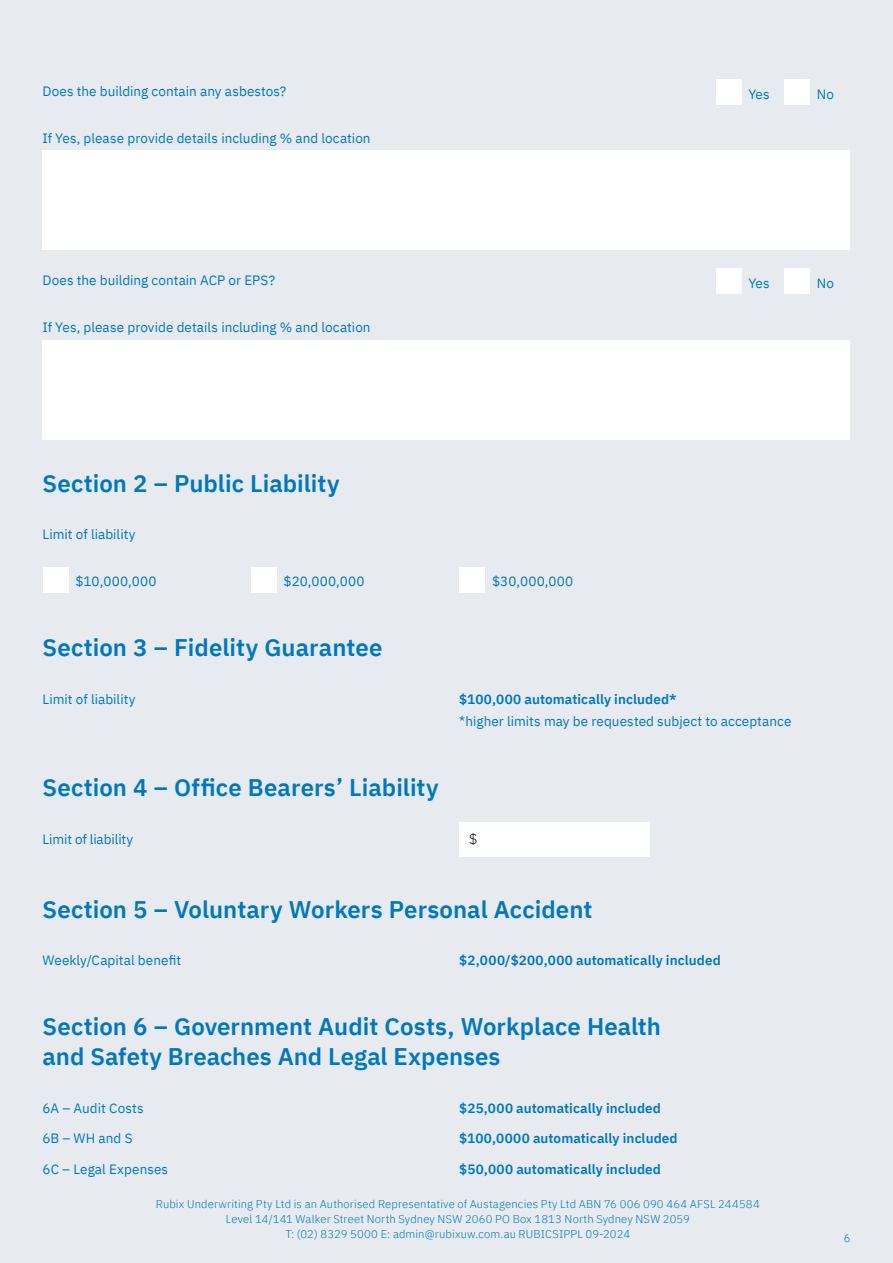
<style>
.page{position:relative;width:893px;height:1263px;background:#e7ebf0}
.page>*{position:absolute;margin:0;border:0;box-sizing:border-box;transform-origin:0 0}
.t1{font:600 24px/30px "IBM Plex Sans";color:#0077be}
.t2{font:300 14.25px "IBM Plex Sans";color:#000}
.t3{font:13.5px "IBM Plex Sans";letter-spacing:.005em;color:#0077be}
.t4{font:600 13.5px "IBM Plex Sans";letter-spacing:.005em;color:#0077be}
.t5{font:300 11.25px/15px "IBM Plex Sans";letter-spacing:.01em;color:#0077be;text-align:center}
</style>
<div class="page">
<div style="left:716px;top:79px;width:26px;height:26px;background:#fff"></div>
<div style="left:784px;top:79px;width:26px;height:26px;background:#fff"></div>
<div style="left:716px;top:269px;width:26px;height:25px;background:#fff"></div>
<div style="left:784px;top:269px;width:26px;height:25px;background:#fff"></div>
<div style="left:43px;top:151px;width:807px;height:99px;background:#fff"></div>
<div style="left:43px;top:340px;width:807px;height:99px;background:#fff"></div>
<div style="left:43px;top:567px;width:26px;height:25px;background:#fff"></div>
<div style="left:251px;top:567px;width:26px;height:25px;background:#fff"></div>
<div style="left:459px;top:567px;width:26px;height:25px;background:#fff"></div>
<div style="left:459px;top:822px;width:191px;height:34px;background:#fff"></div>
<p class="t3" style="left:43px;top:81px;width:245px">Does the building contain any asbestos?</p>
<p class="t3" style="left:748px;top:84px;width:23px">Yes</p>
<p class="t3" style="left:817px;top:84px;width:19px">No</p>
<p class="t3" style="left:43px;top:128px;width:330px">If Yes, please provide details including % and location</p>
<p class="t3" style="left:43px;top:270px;width:234px">Does the building contain ACP or EPS?</p>
<p class="t3" style="left:748px;top:273px;width:23px">Yes</p>
<p class="t3" style="left:817px;top:273px;width:19px">No</p>
<p class="t3" style="left:43px;top:317px;width:330px">If Yes, please provide details including % and location</p>
<h1 class="t1" style="left:43px;top:466px;width:299px">Section 2 – Public Liability</h1>
<p class="t3" style="left:43px;top:524px;width:95px">Limit of liability</p>
<p class="t3" style="left:76px;top:571px;width:82px">$10,000,000</p>
<p class="t3" style="left:284px;top:571px;width:83px">$20,000,000</p>
<p class="t3" style="left:492px;top:571px;width:83px">$30,000,000</p>
<h1 class="t1" style="left:43px;top:631px;width:341px">Section 3 – Fidelity Guarantee</h1>
<p class="t3" style="left:43px;top:689px;width:95px">Limit of liability</p>
<p class="t4" style="left:459px;top:688px;width:219px">$100,000 automatically included*</p>
<p class="t3" style="left:459px;top:711px;width:334px">*higher limits may be requested subject to acceptance</p>
<h1 class="t1" style="left:43px;top:770px;width:398px">Section 4 – Office Bearers’ Liability</h1>
<p class="t3" style="left:43px;top:828px;width:92px">Limit of liability</p>
<p class="t2" style="left:469px;top:829px;width:10px">$</p>
<h1 class="t1" style="left:43px;top:892px;width:551px">Section 5 – Voluntary Workers Personal Accident</h1>
<p class="t3" style="left:43px;top:950px;width:140px">Weekly/Capital benefit</p>
<p class="t4" style="left:459px;top:950px;width:263px">$2,000/$200,000 automatically included</p>
<h1 class="t1" style="left:43px;top:1009px;width:620px">Section 6 – Government Audit Costs, Workplace Health and Safety Breaches And Legal Expenses</h1>
<p class="t3" style="left:43px;top:1097px;width:103px">6A – Audit Costs</p>
<p class="t4" style="left:459px;top:1097px;width:203px">$25,000 automatically included</p>
<p class="t3" style="left:43px;top:1128px;width:91px">6B – WH and S</p>
<p class="t4" style="left:459px;top:1128px;width:220px">$100,0000 automatically included</p>
<p class="t3" style="left:43px;top:1159px;width:127px">6C – Legal Expenses</p>
<p class="t4" style="left:459px;top:1159px;width:203px">$50,000 automatically included</p>
<p class="t5" style="left:156px;top:1195px;width:605px">Rubix Underwriting Pty Ltd is an Authorised Representative of Austagencies Pty Ltd ABN 76 006 090 464 AFSL 244584<br>Level 14/141 Walker Street North Sydney NSW 2060 PO Box 1813 North Sydney NSW 2059<br>T: (02) 8329 5000 E: admin@rubixuw.com.au RUBICSIPPL 09-2024</p>
<p class="t5" style="left:844px;top:1229px;width:8px">6</p>
</div>
